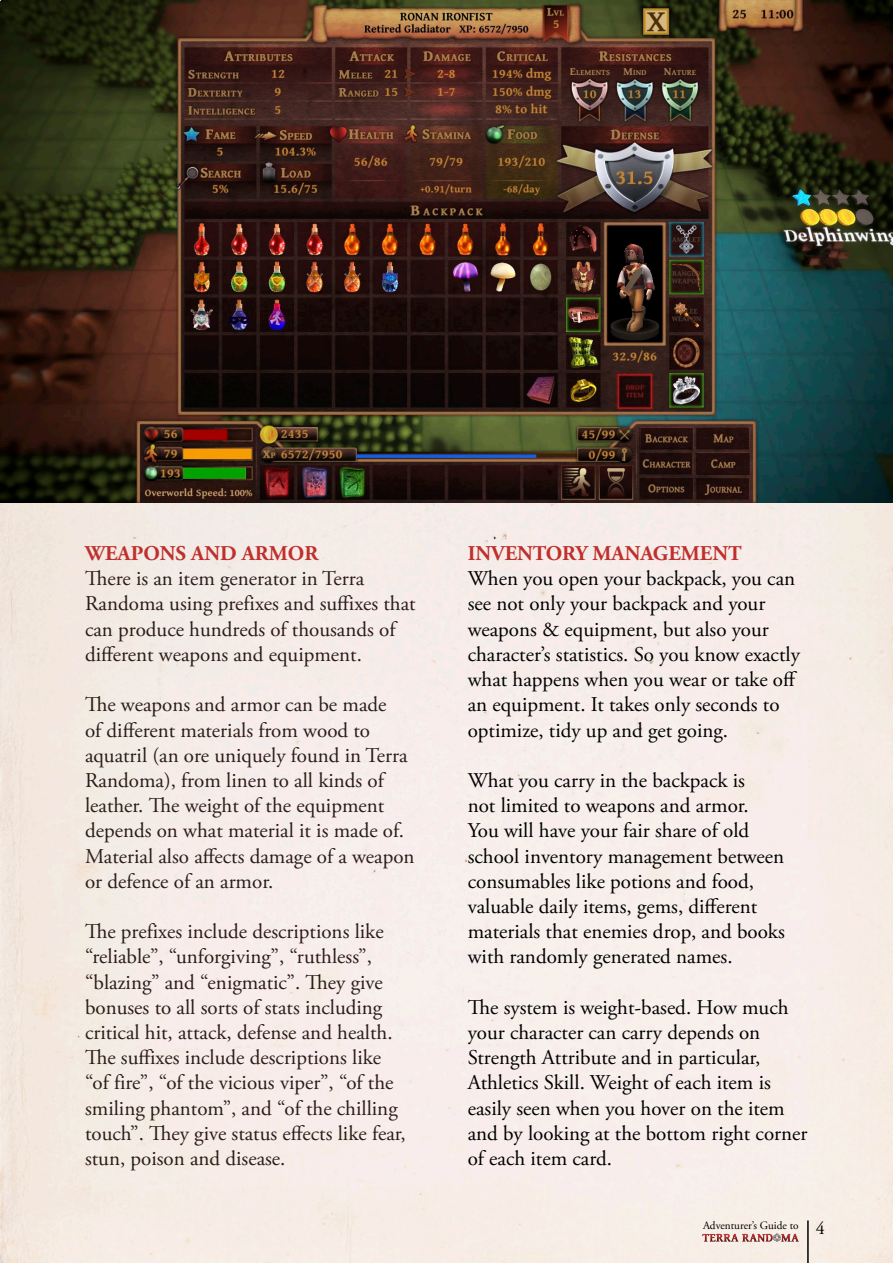
<style>
.page{position:relative;width:893px;height:1263px;background:#fff}
.page>*{position:absolute;margin:0;border:0;box-sizing:border-box;transform-origin:0 0}
.t1{font:21px/25.2px "Adobe Garamond Pro";color:#2b1c18}
.t2{font:21px/25.2px "Adobe Garamond Pro";color:#000}
.t3{font:700 21px "Adobe Garamond Pro";color:#bf302d}
.t4{font:18px "Adobe Garamond Pro";color:#000}
.t5{font:11.25px "Adobe Garamond Pro";color:#000}
</style>
<div class="page">
<div style="left:0;top:502px;width:893px;height:761px;background:#f7ece7"></div>
<hr style="left:807px;top:1220px;width:2px;height:43px;background:#000">
<img style="left:703px;top:1233px;width:95px;height:9px">
<img style="left:0;top:0;width:893px;height:502px">
<p class="t3" style="left:85px;top:541px;width:235px">WEAPONS AND ARMOR</p>
<p class="t1" style="left:85px;top:567px;width:332px">There is an item generator in Terra Randoma using prefixes and suffixes that can produce hundreds of thousands of different weapons and equipment.</p>
<p class="t1" style="left:85px;top:693px;width:331px">The weapons and armor can be made<br>of different materials from wood to aquatril (an ore uniquely found in Terra Randoma), from linen to all kinds of leather. The weight of the equipment depends on what material it is made of.<br>Material also affects damage of a weapon or defence of an armor.</p>
<p class="t1" style="left:85px;top:919px;width:309px">The prefixes include descriptions like “reliable”, “unforgiving”, “ruthless”, “blazing” and “enigmatic”. They give bonuses to all sorts of stats including critical hit, attack, defense and health.</p>
<p class="t1" style="left:85px;top:1045px;width:322px">The suffixes include descriptions like “of fire”, “of the vicious viper”, “of the smiling phantom”, and “of the chilling touch”. They give status effects like fear, stun, poison and disease.</p>
<p class="t3" style="left:468px;top:541px;width:275px">INVENTORY MANAGEMENT</p>
<p class="t2" style="left:468px;top:567px;width:334px">When you open your backpack, you can see not only your backpack and your weapons &amp; equipment, but also your character’s statistics. So you know exactly what happens when you wear or take off an equipment. It takes only seconds to optimize, tidy up and get going.</p>
<p class="t2" style="left:468px;top:768px;width:319px">What you carry in the backpack is<br>not limited to weapons and armor.<br>You will have your fair share of old school inventory management between consumables like potions and food, valuable daily items, gems, different materials that enemies drop, and books with randomly generated names.</p>
<p class="t2" style="left:468px;top:995px;width:341px">The system is weight-based. How much your character can carry depends on Strength Attribute and in particular, Athletics Skill. Weight of each item is easily seen when you hover on the item and by looking at the bottom right corner of each item card.</p>
<p class="t5" style="left:703px;top:1218px;width:97px">Adventurer’s Guide to</p>
<p class="t4" style="left:816px;top:1217px;width:10px">4</p>
</div>
